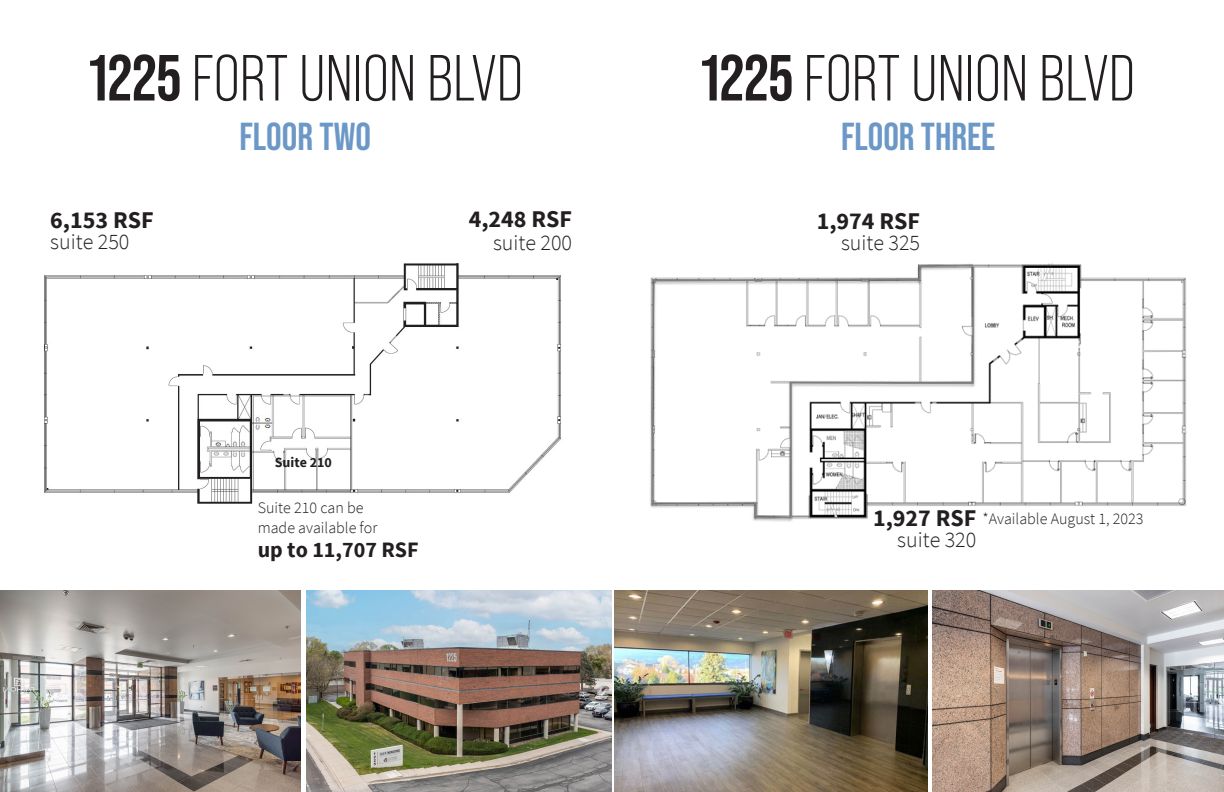
<style>
.page{position:relative;width:1224px;height:792px;background:#fff}
.page>*{position:absolute;margin:0;border:0;box-sizing:border-box;transform-origin:0 0}
.t1{font:65px "Bebas Neue Pro";color:#231f20}
.t2{font:700 39px "Bebas Neue Pro";color:#6c98c7}
.t3{font:700 24px "Source Sans Pro";color:#231f20}
.t4{font:300 22px "Source Sans Pro";color:#231f20}
.t5{font:700 22px "Source Sans Pro";color:#231f20}
.t6{font:300 16px/19.9px "Source Sans Pro";color:#231f20}
.t7{font:700 14px "Source Sans Pro";color:#231f20}
.s1{font-weight:700}
</style>
<div class="page">
<img style="left:650px;top:263px;width:536px;height:259px">
<img style="left:615px;top:590px;width:312px;height:202px">
<img style="left:44px;top:263px;width:517px;height:241px">
<img style="left:0;top:590px;width:301px;height:202px">
<img style="left:306px;top:590px;width:306px;height:202px">
<img style="left:933px;top:590px;width:291px;height:202px">
<p class="t1" style="left:89px;top:42px;width:436px"><span class="s1">1225</span> FORT UNION BLVD</p>
<p class="t1" style="left:701px;top:42px;width:436px"><span class="s1">1225</span> FORT UNION BLVD</p>
<h3 class="t3" style="left:50px;top:204px;width:105px">6,153 RSF</h3>
<h3 class="t4" style="left:50px;top:228px;width:81px">suite 250</h3>
<p class="t2" style="left:240px;top:114px;width:133px">FLOOR TWO</p>
<p class="t2" style="left:841px;top:114px;width:156px">FLOOR THREE</p>
<p class="t3" style="left:469px;top:203px;width:105px">4,248 RSF</p>
<p class="t4" style="left:493px;top:229px;width:81px">suite 200</p>
<p class="t7" style="left:275px;top:453px;width:59px">Suite 210</p>
<p class="t6" style="left:258px;top:498px;width:121px">Suite 210 can be made available for</p>
<p class="t5" style="left:258px;top:534px;width:162px">up to 11,707 RSF</p>
<h3 class="t3" style="left:817px;top:204px;width:105px">1,974 RSF</h3>
<h3 class="t4" style="left:841px;top:229px;width:81px">suite 325</h3>
<h3 class="t3" style="left:873px;top:502px;width:105px">1,927 RSF</h3>
<h3 class="t4" style="left:897px;top:526px;width:81px">suite 320</h3>
<p class="t6" style="left:982px;top:509px;width:163px">*Available August 1, 2023</p>
</div>
